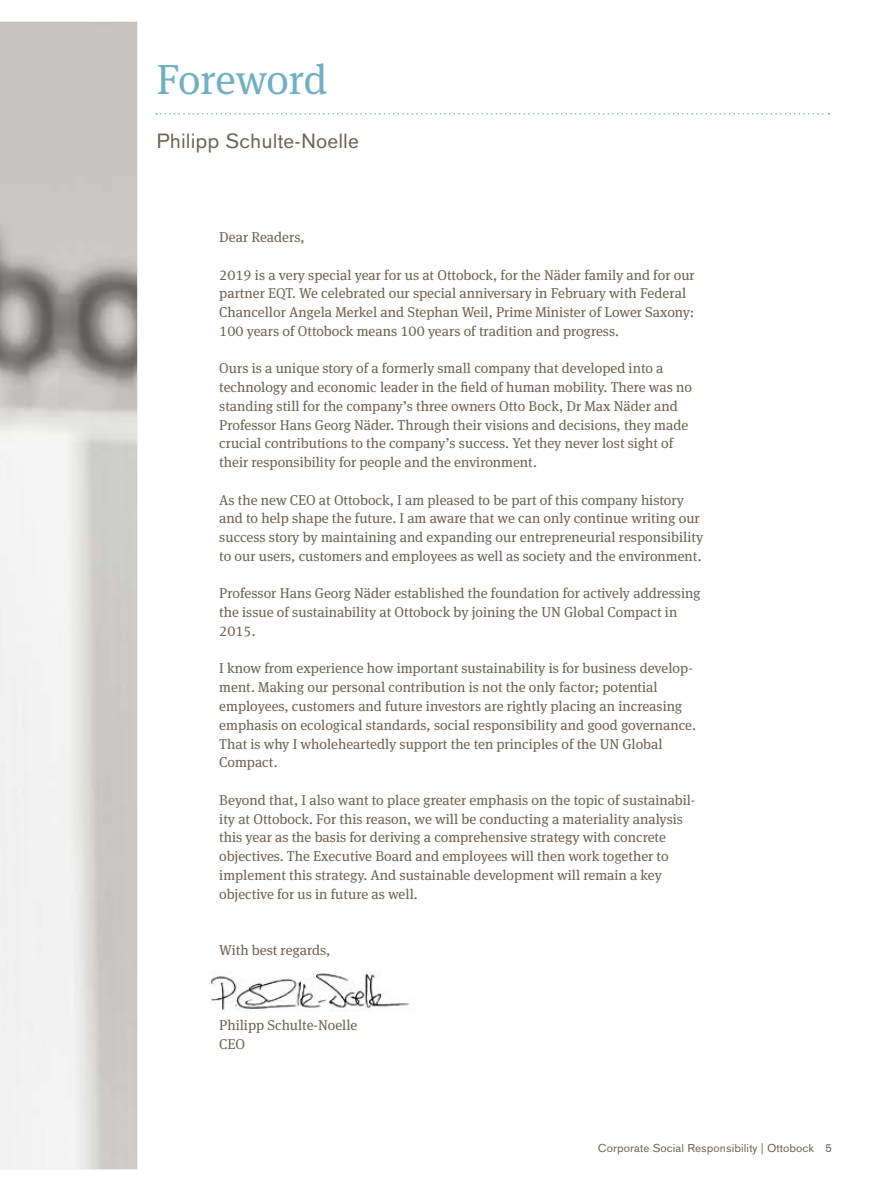
<style>
.page{position:relative;width:893px;height:1191px;background:#fff}
.page>*{position:absolute;margin:0;border:0;box-sizing:border-box;transform-origin:0 0}
.t1{font:42px "OBO Serif";letter-spacing:-.01em;color:#71b0c3}
.t2{font:20.25px "OBO Sans";letter-spacing:.005em;color:#6d6256}
.t3{font:14.25px/18.8px "OBO Serif";color:#6d6256}
.t4{font:11.25px "OBO Sans";letter-spacing:.005em;color:#6d6256}
</style>
<div class="page">
<img style="left:210px;top:971px;width:200px;height:40px">
<svg style="left:156px;top:113px;width:673px;height:1px"></svg>
<svg style="left:0;top:21px;width:138px;height:1148px"></svg>
<h1 class="t1" style="left:156px;top:55px;width:173px">Foreword</h1>
<h2 class="t2" style="left:156px;top:129px;width:204px">Philipp Schulte-Noelle</h2>
<p class="t3" style="left:219px;top:228px;width:87px">Dear Readers,</p>
<p class="t3" style="left:219px;top:265px;width:477px">2019 is a very special year for us at Ottobock, for the Näder family and for our partner EQT. We celebrated our special anniversary in February with Federal Chancellor Angela Merkel and Stephan Weil, Prime Minister of Lower Saxony:<br>100 years of Ottobock means 100 years of tradition and progress.</p>
<p class="t3" style="left:219px;top:359px;width:474px">Ours is a unique story of a formerly small company that developed into a technology and economic leader in the field of human mobility. There was no standing still for the company’s three owners Otto Bock, Dr Max Näder and Professor Hans Georg Näder. Through their visions and decisions, they made crucial contributions to the company’s success. Yet they never lost sight of their responsibility for people and the environment.</p>
<p class="t3" style="left:219px;top:490px;width:485px">As the new CEO at Ottobock, I am pleased to be part of this company history and to help shape the future. I am aware that we can only continue writing our success story by maintaining and expanding our entrepreneurial responsibility to our users, customers and employees as well as society and the environment.</p>
<p class="t3" style="left:219px;top:584px;width:483px">Professor Hans Georg Näder established the foundation for actively addressing the issue of sustainability at Ottobock by joining the UN Global Compact in<br>2015.</p>
<p class="t3" style="left:219px;top:659px;width:478px">I know from experience how important sustainability is for business develop&shy;ment. Making our personal contribution is not the only factor; potential employees, customers and future investors are rightly placing an increasing emphasis on ecological standards, social responsibility and good governance.<br>That is why I wholeheartedly support the ten principles of the UN Global Compact.</p>
<p class="t3" style="left:219px;top:790px;width:478px">Beyond that, I also want to place greater emphasis on the topic of sustainabil&shy;ity at Ottobock. For this reason, we will be conducting a materiality analysis this year as the basis for deriving a comprehensive strategy with concrete objectives. The Executive Board and employees will then work together to implement this strategy. And sustainable development will remain a key objective for us in future as well.</p>
<p class="t3" style="left:219px;top:940px;width:113px">With best regards,</p>
<p class="t3" style="left:219px;top:1015px;width:140px">Philipp Schulte-Noelle<br>CEO</p>
<p class="t4" style="left:598px;top:1141px;width:235px">Corporate Social Responsibility | Ottobock 5</p>
</div>
